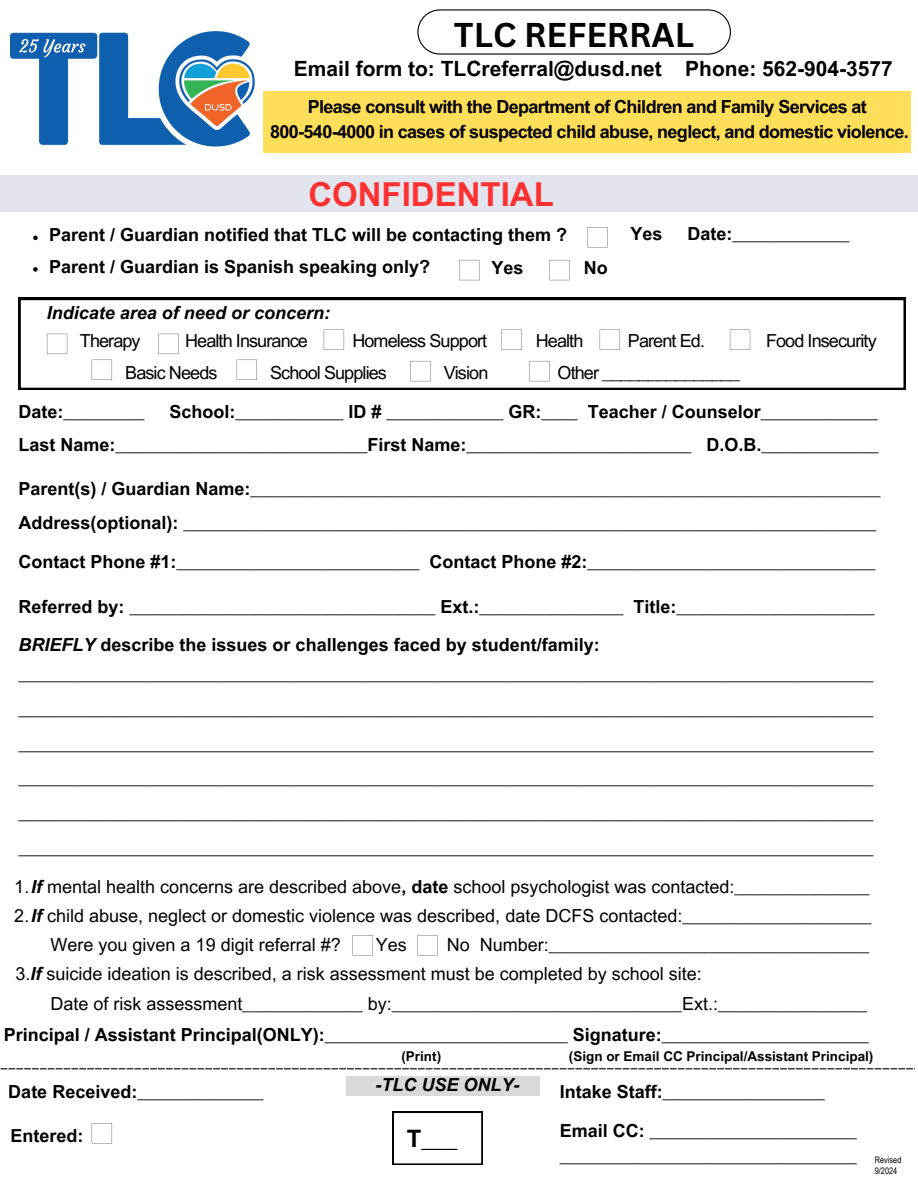
<style>
.page{position:relative;width:918px;height:1188px;background:#fff}
.page>*{position:absolute;margin:0;border:0;box-sizing:border-box;transform-origin:0 0}
.t1{font:700 33.45px "Canva Sans";color:#000}
.t2{font:700 33px "Arial MT Pro";color:#ff3131}
.t3{font:700 24px "Arial MT Pro";color:#000}
.t4{font:700 21px "Arial MT Pro";color:#000}
.t5{font:700 18px/34.8px "Arial MT Pro";color:#000}
.t6{font:18px "Arial MT Pro";color:#000}
.t7{font:700 18px/24.8px "Arial MT Pro";letter-spacing:-.035em;color:#000;text-align:center}
.t8{font:18px "Arial MT Pro";letter-spacing:-.05em;color:#000}
.t9{font:italic 700 18px "Arial MT Pro";color:#000}
.t10{font:700 13.5px "Arial MT Pro";color:#000}
.t11{font:9px/10.8px "Arial Narrow";color:#000}
.s1{font-style:italic}
.s2{font-weight:700;font-style:italic}
.s3{font-weight:700}
</style>
<div class="page">
<img style="left:10px;top:32px;width:245px;height:115px">
<div style="left:264px;top:91px;width:647px;height:62px;background:#ffde59"></div>
<div style="left:0;top:176px;width:918px;height:36px;background:#e3e5ee"></div>
<svg style="left:33px;top:236px;width:5px;height:4px"></svg>
<svg style="left:33px;top:267px;width:5px;height:5px"></svg>
<svg style="left:587px;top:227px;width:21px;height:20px"></svg>
<svg style="left:459px;top:260px;width:20px;height:20px"></svg>
<svg style="left:550px;top:260px;width:20px;height:20px"></svg>
<svg style="left:19px;top:298px;width:887px;height:92px"></svg>
<svg style="left:158px;top:334px;width:20px;height:20px"></svg>
<svg style="left:47px;top:334px;width:20px;height:20px"></svg>
<svg style="left:92px;top:360px;width:20px;height:20px"></svg>
<svg style="left:324px;top:330px;width:20px;height:20px"></svg>
<svg style="left:502px;top:330px;width:20px;height:20px"></svg>
<svg style="left:730px;top:330px;width:20px;height:20px"></svg>
<svg style="left:237px;top:360px;width:20px;height:20px"></svg>
<svg style="left:600px;top:330px;width:20px;height:20px"></svg>
<svg style="left:410px;top:361px;width:21px;height:20px"></svg>
<svg style="left:529px;top:361px;width:21px;height:20px"></svg>
<svg style="left:353px;top:935px;width:20px;height:20px"></svg>
<svg style="left:417px;top:935px;width:21px;height:20px"></svg>
<svg style="left:1px;top:1068px;width:914px;height:1px"></svg>
<div style="left:346px;top:1076px;width:193px;height:20px;background:#d9d9d9"></div>
<svg style="left:393px;top:1112px;width:89px;height:53px"></svg>
<svg style="left:92px;top:1123px;width:20px;height:20px"></svg>
<svg style="left:417px;top:9px;width:314px;height:46px"></svg>
<p class="t1" style="left:454px;top:11px;width:242px">TLC REFERRAL</p>
<p class="t4" style="left:294px;top:61px;width:601px">Email form to: TLCreferral@dusd.net Phone: 562-904-3577</p>
<p class="t7" style="left:270px;top:96px;width:640px">Please consult with the Department of Children and Family Services at<br>800-540-4000 in cases of suspected child abuse, neglect, and domestic violence.</p>
<p class="t2" style="left:308px;top:182px;width:247px">CONFIDENTIAL</p>
<p class="t5" style="left:630px;top:219px;width:34px">Yes</p>
<p class="t5" style="left:688px;top:219px;width:163px">Date:_____________</p>
<h1 class="t5" style="left:49px;top:220px;width:520px">Parent / Guardian notified that TLC will be contacting them ?</h1>
<h3 class="t5" style="left:49px;top:251px;width:383px">Parent / Guardian is Spanish speaking only?</h3>
<h5 class="t5" style="left:492px;top:252px;width:34px">Yes</h5>
<h5 class="t5" style="left:584px;top:252px;width:25px">No</h5>
<h1 class="t9" style="left:47px;top:306px;width:285px">Indicate area of need or concern:</h1>
<p class="t8" style="left:80px;top:334px;width:62px">Therapy</p>
<p class="t8" style="left:185px;top:334px;width:124px">Health Insurance</p>
<p class="t8" style="left:352px;top:334px;width:136px">Homeless Support</p>
<p class="t6" style="left:536px;top:334px;width:49px">Health</p>
<p class="t8" style="left:628px;top:334px;width:79px">Parent Ed.</p>
<p class="t8" style="left:766px;top:334px;width:112px">Food Insecurity</p>
<p class="t8" style="left:125px;top:366px;width:94px">Basic Needs</p>
<p class="t8" style="left:270px;top:366px;width:118px">School Supplies</p>
<p class="t6" style="left:444px;top:366px;width:46px">Vision</p>
<p class="t6" style="left:558px;top:366px;width:184px">Other _______________</p>
<p class="t5" style="left:19px;top:396px;width:127px">Date:_________</p>
<p class="t5" style="left:170px;top:396px;width:710px">School:____________ ID # _____________ GR:____ Teacher / Counselor_____________</p>
<p class="t5" style="left:19px;top:430px;width:862px">Last Name:____________________________First Name:_________________________ D.O.B._____________</p>
<p class="t5" style="left:19px;top:474px;width:864px">Parent(s) / Guardian Name:______________________________________________________________________</p>
<p class="t5" style="left:19px;top:507px;width:860px">Address(optional): _____________________________________________________________________________</p>
<p class="t5" style="left:19px;top:546px;width:859px">Contact Phone #1:___________________________ Contact Phone #2:________________________________</p>
<p class="t5" style="left:19px;top:591px;width:858px">Referred by: __________________________________ Ext.:________________ Title:______________________</p>
<p class="t5" style="left:19px;top:632px;width:856px;line-height:29.2px"><span class="s1">BRIEFLY</span> describe the issues or challenges faced by student/family: _______________________________________________________________________________________________</p>
<p class="t5" style="left:19px;top:693px;width:856px;text-align:justify">_______________________________________________________________________________________________ _______________________________________________________________________________________________ _______________________________________________________________________________________________ _______________________________________________________________________________________________ _______________________________________________________________________________________________</p>
<p class="t6" style="left:14px;top:880px;width:857px">1.<span class="s2">If</span> mental health concerns are described above<span class="s3">, date</span> school psychologist was contacted:<span class="s3">_______________</span></p>
<p class="t6" style="left:14px;top:909px;width:859px">2.<span class="s2">If</span> child abuse, neglect or domestic violence was described, date DCFS contacted:<span class="s3">_____________________</span></p>
<h5 class="t6" style="left:51px;top:938px;width:292px">Were you given a 19 digit referral #?</h5>
<h5 class="t6" style="left:376px;top:938px;width:33px">Yes</h5>
<h5 class="t6" style="left:447px;top:938px;width:424px">No Number:________________________________</h5>
<p class="t6" style="left:16px;top:967px;width:688px">3.<span class="s2">If</span> suicide ideation is described, a risk assessment must be completed by school site:</p>
<h5 class="t6" style="left:51px;top:997px;width:818px">Date of risk assessment____________ by:_____________________________Ext.:______________<span class="s3">_</span></h5>
<p class="t5" style="left:4px;top:1019px;width:867px">Principal / Assistant Principal(ONLY):___________________________ Signature:_______________________</p>
<p class="t10" style="left:401px;top:1051px;width:41px">(Print)</p>
<p class="t10" style="left:569px;top:1051px;width:306px">(Sign or Email CC Principal/Assistant Principal)</p>
<h5 class="t9" style="left:376px;top:1078px;width:145px">-TLC USE ONLY-</h5>
<h5 class="t5" style="left:8px;top:1076px;width:257px">Date Received:______________</h5>
<h5 class="t5" style="left:560px;top:1076px;width:267px">Intake Staff:__________________</h5>
<h5 class="t5" style="left:560px;top:1121px;width:299px;line-height:24.8px">Email CC: _______________________ _________________________________</h5>
<h5 class="t5" style="left:10px;top:1120px;width:75px">Entered:</h5>
<h5 class="t3" style="left:407px;top:1129px;width:52px">T___</h5>
<p class="t11" style="left:875px;top:1154px;width:28px">Revised<br>9/2024</p>
</div>
